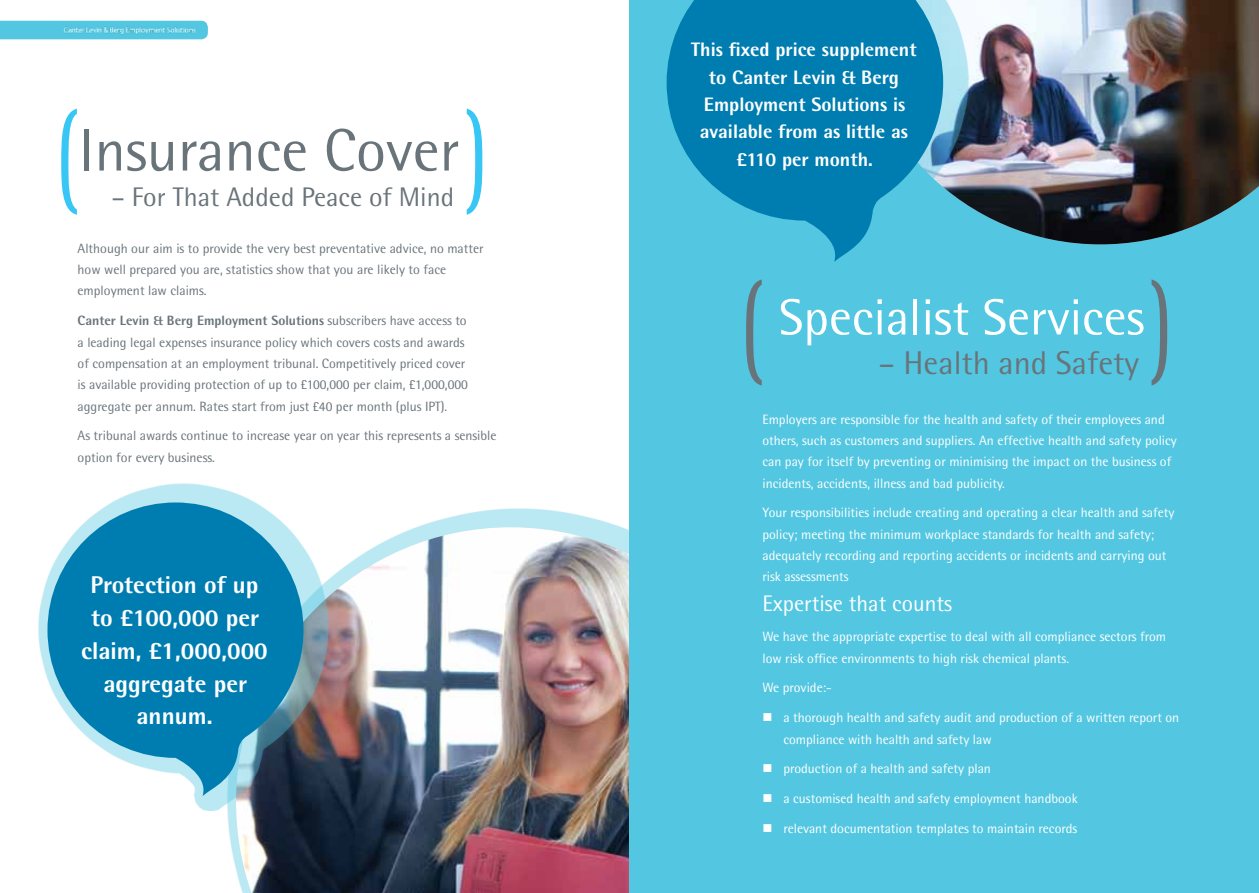
<style>
.page{position:relative;width:1259px;height:893px;background:#fff}
.page>*{position:absolute;margin:0;border:0;box-sizing:border-box;transform-origin:0 0}
.t1{font:59.85px "Agfa Rotis Semisans";color:#69747a}
.t2{font:50.85px "Agfa Rotis Semisans";color:#fff}
.t3{font:32.85px "Agfa Rotis Semisans";color:#69747a}
.t4{font:26.85px "Agfa Rotis Semisans";color:#69747a}
.t5{font:800 24.3px/32.7px "Agfa Rotis Semisans";color:#fff;text-align:center}
.t6{font:22.5px "Agfa Rotis Semisans";color:#fff}
.t7{font:800 19.5px/27.3px "Agfa Rotis Semisans";color:#fff;text-align:center}
.t8{font:13.5px/21.3px "Agfa Rotis Semisans";color:#fff}
.t9{font:13.5px/21.3px "Agfa Rotis Semisans";color:#69747a}
.s1{font-weight:800}
</style>
<div class="page">
<div style="left:227px;top:508px;width:584px;height:385px;background:#53c7e1;opacity:.4"></div>
<img style="left:236px;top:527px;width:393px;height:366px">
<div style="left:39px;top:484px;width:290px;height:327px;background:#53c7e1;opacity:.4"></div>
<svg style="left:47px;top:502px;width:256px;height:294px;fill:#007db0"></svg>
<svg style="left:61px;top:109px;width:16px;height:106px"></svg>
<svg style="left:467px;top:109px;width:15px;height:106px"></svg>
<svg style="left:0;top:21px;width:39px;height:18px"></svg>
<img style="left:39px;top:21px;width:169px;height:18px">
<div style="left:629px;top:0;width:630px;height:893px;background:#53c7e1"></div>
<svg style="left:746px;top:279px;width:15px;height:107px"></svg>
<svg style="left:1151px;top:279px;width:16px;height:107px"></svg>
<img style="left:968px;top:0;width:291px;height:244px">
<div style="left:658px;top:0;width:310px;height:277px;background:#53c7e1;opacity:.4"></div>
<svg style="left:666px;top:0;width:277px;height:262px;fill:#007db0"></svg>
<h1 class="t1" style="left:79px;top:115px;width:382px">Insurance Cover</h1>
<h3 class="t4" style="left:111px;top:181px;width:344px">– For That Added Peace of Mind</h3>
<p class="t9" style="left:78px;top:237px;width:408px">Although our aim is to provide the very best preventative advice, no matter how well prepared you are, statistics show that you are likely to face employment law claims.</p>
<p class="t9" style="left:78px;top:310px;width:392px"><span class="s1">Canter Levin &amp; Berg Employment Solutions</span> subscribers have access to a leading legal expenses insurance policy which covers costs and awards of compensation at an employment tribunal. Competitively priced cover is available providing protection of up to £100,000 per claim, £1,000,000 aggregate per annum. Rates start from just £40 per month (plus IPT).</p>
<p class="t9" style="left:78px;top:425px;width:420px">As tribunal awards continue to increase year on year this represents a sensible option for every business.</p>
<h3 class="t5" style="left:81px;top:568px;width:188px">Protection of up to £100,000 per claim, £1,000,000 aggregate per annum.</h3>
<h3 class="t7" style="left:691px;top:36px;width:227px">This fixed price supplement to Canter Levin &amp; Berg<br>Employment Solutions is available from as little as £110 per month.</h3>
<h2 class="t2" style="left:779px;top:287px;width:367px">Specialist Services</h2>
<h3 class="t3" style="left:878px;top:344px;width:262px">– Health and Safety</h3>
<p class="t8" style="left:762px;top:408px;width:416px">Employers are responsible for the health and safety of their employees and others, such as customers and suppliers. An effective health and safety policy can pay for itself by preventing or minimising the impact on the business of incidents, accidents, illness and bad publicity.</p>
<p class="t8" style="left:762px;top:502px;width:413px">Your responsibilities include creating and operating a clear health and safety policy; meeting the minimum workplace standards for health and safety; adequately recording and reporting accidents or incidents and carrying out risk assessments</p>
<h3 class="t6" style="left:762px;top:590px;width:191px">Expertise that counts</h3>
<p class="t8" style="left:762px;top:626px;width:405px">We have the appropriate expertise to deal with all compliance sectors from low risk office environments to high risk chemical plants.</p>
<p class="t8" style="left:762px;top:677px;width:71px">We provide:-</p>
<p class="t8" style="left:783px;top:707px;width:397px;text-indent:-21px">■ a thorough health and safety audit and production of a written report on compliance with health and safety law</p>
<p class="t8" style="left:762px;top:758px;width:230px">■ production of a health and safety plan</p>
<p class="t8" style="left:762px;top:788px;width:317px">■ a customised health and safety employment handbook</p>
<p class="t8" style="left:762px;top:818px;width:316px">■ relevant documentation templates to maintain records</p>
</div>
